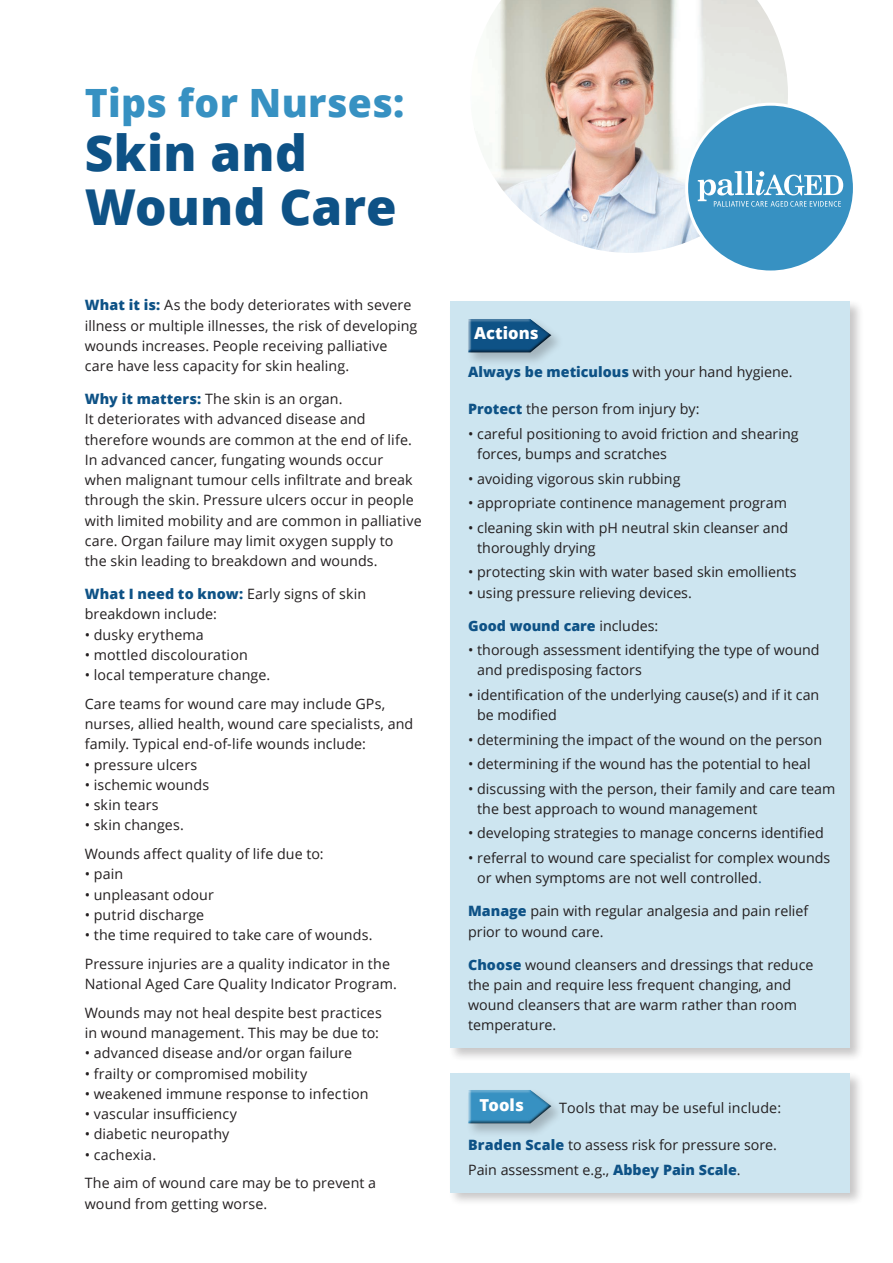
<style>
.page{position:relative;width:893px;height:1263px;background:#fff}
.page>*{position:absolute;margin:0;border:0;box-sizing:border-box;transform-origin:0 0}
.t1{font:800 49.5px/54px "Open Sans";letter-spacing:.005em;color:#0e5286}
.t2{font:800 39px "Open Sans";letter-spacing:.01em;color:#3791c2}
.t3{font:800 16.5px "Open Sans";color:#fff}
.t4{font:14.25px/20.2px "Open Sans";letter-spacing:.005em;color:#231f20}
.t5{font:800 14.25px "Open Sans";color:#0e5286}
.s1{font-weight:800;color:#0e5286}
.s2{font-weight:400;color:#231f20}
.s3{color:#0e5286}
</style>
<div class="page">
<div style="left:448px;top:299px;width:416px;height:763px;background:#231f20;opacity:.25"></div>
<div style="left:450px;top:302px;width:400px;height:746px;background:#cde5f0"></div>
<div style="left:448px;top:1071px;width:416px;height:135px;background:#231f20;opacity:.25"></div>
<div style="left:450px;top:1073px;width:400px;height:119px;background:#cde5f0"></div>
<div style="left:466px;top:1088px;width:98px;height:50px;background:#231f20;opacity:.25"></div>
<div style="left:468px;top:1087px;width:85px;height:36px;background:#231f20;opacity:.75"></div>
<div style="left:466px;top:317px;width:99px;height:50px;background:#231f20;opacity:.25"></div>
<div style="left:468px;top:317px;width:85px;height:36px;background:#231f20;opacity:.75"></div>
<img style="left:489px;top:0;width:299px;height:253px">
<div style="left:687px;top:104px;width:167px;height:168px;background:#3791c2;border-radius:50%"></div>
<svg style="left:698px;top:171px;width:145px;height:36px"></svg>
<h1 class="t2" style="left:85px;top:73px;width:321px">Tips for Nurses:</h1>
<h1 class="t1" style="left:85px;top:124px;width:314px">Skin and<br>Wound Care</h1>
<p class="t4" style="left:85px;top:295px;width:334px"><span class="s1">What it is:</span> As the body deteriorates with severe illness or multiple illnesses, the risk of developing wounds increases. People receiving palliative care have less capacity for skin healing.</p>
<p class="t4" style="left:85px;top:388px;width:338px"><span class="s1">Why it matters:</span> The skin is an organ.<br>It deteriorates with advanced disease and therefore wounds are common at the end of life.<br>In advanced cancer, fungating wounds occur when malignant tumour cells infiltrate and break through the skin. Pressure ulcers occur in people with limited mobility and are common in palliative care. Organ failure may limit oxygen supply to<br>the skin leading to breakdown and wounds.</p>
<p class="t4" style="left:85px;top:583px;width:283px"><span class="s1">What I need to know:</span> Early signs of skin breakdown include:</p>
<p class="t4" style="left:85px;top:624px;width:121px">• dusky erythema</p>
<p class="t4" style="left:85px;top:644px;width:165px">• mottled discolouration</p>
<p class="t4" style="left:85px;top:664px;width:187px">• local temperature change.</p>
<p class="t4" style="left:85px;top:693px;width:330px">Care teams for wound care may include GPs, nurses, allied health, wound care specialists, and family. Typical end-of-life wounds include:</p>
<p class="t4" style="left:85px;top:754px;width:114px">• pressure ulcers</p>
<p class="t4" style="left:85px;top:774px;width:126px">• ischemic wounds</p>
<p class="t4" style="left:85px;top:794px;width:75px">• skin tears</p>
<p class="t4" style="left:85px;top:815px;width:101px">• skin changes.</p>
<p class="t4" style="left:85px;top:843px;width:240px">Wounds affect quality of life due to:</p>
<p class="t4" style="left:85px;top:864px;width:40px">• pain</p>
<p class="t4" style="left:85px;top:884px;width:131px">• unpleasant odour</p>
<p class="t4" style="left:85px;top:904px;width:121px">• putrid discharge</p>
<p class="t4" style="left:85px;top:924px;width:289px">• the time required to take care of wounds.</p>
<p class="t4" style="left:85px;top:953px;width:314px">Pressure injuries are a quality indicator in the<br>National Aged Care Quality Indicator Program.</p>
<p class="t4" style="left:85px;top:1002px;width:299px">Wounds may not heal despite best practices in wound management. This may be due to:</p>
<p class="t4" style="left:85px;top:1043px;width:269px">• advanced disease and/or organ failure</p>
<p class="t4" style="left:85px;top:1063px;width:224px">• frailty or compromised mobility</p>
<p class="t4" style="left:85px;top:1083px;width:285px">• weakened immune response to infection</p>
<p class="t4" style="left:85px;top:1103px;width:154px">• vascular insufficiency</p>
<p class="t4" style="left:85px;top:1124px;width:146px">• diabetic neuropathy</p>
<p class="t4" style="left:85px;top:1144px;width:73px">• cachexia.</p>
<p class="t4" style="left:85px;top:1173px;width:293px">The aim of wound care may be to prevent a wound from getting worse.</p>
<h2 class="t3" style="left:474px;top:321px;width:66px">Actions</h2>
<p class="t4" style="left:468px;top:361px;width:326px"><span class="s1">Always be meticulous</span> with your hand hygiene.</p>
<p class="t4" style="left:468px;top:399px;width:233px"><span class="s1">Protect</span> the person from injury by:</p>
<p class="t4" style="left:477px;top:423px;width:323px;text-indent:-9px">• careful positioning to avoid friction and shearing forces, bumps and scratches</p>
<p class="t4" style="left:468px;top:468px;width:214px">• avoiding vigorous skin rubbing</p>
<p class="t4" style="left:468px;top:492px;width:320px">• appropriate continence management program</p>
<p class="t4" style="left:477px;top:517px;width:313px;text-indent:-9px">• cleaning skin with pH neutral skin cleanser and thoroughly drying</p>
<p class="t4" style="left:468px;top:562px;width:330px">• protecting skin with water based skin emollients</p>
<p class="t4" style="left:468px;top:582px;width:225px">• using pressure relieving devices.</p>
<p class="t5" style="left:468px;top:615px;width:192px">Good wound care <span class="s2">includes:</span></p>
<p class="t4" style="left:477px;top:639px;width:344px;text-indent:-9px">• thorough assessment identifying the type of wound and predisposing factors</p>
<p class="t4" style="left:477px;top:684px;width:344px;text-indent:-9px">• identification of the underlying cause(s) and if it can be modified</p>
<p class="t4" style="left:468px;top:729px;width:356px">• determining the impact of the wound on the person</p>
<p class="t4" style="left:468px;top:753px;width:344px">• determining if the wound has the potential to heal</p>
<p class="t4" style="left:477px;top:778px;width:360px;text-indent:-9px">• discussing with the person, their family and care team the best approach to wound management</p>
<p class="t4" style="left:468px;top:823px;width:357px">• developing strategies to manage concerns identified</p>
<p class="t4" style="left:477px;top:847px;width:355px;text-indent:-9px">• referral to wound care specialist for complex wounds or when symptoms are not well controlled<span class="s3">.</span></p>
<p class="t4" style="left:468px;top:900px;width:342px"><span class="s1">Manage</span> pain with regular analgesia and pain relief prior to wound care.</p>
<p class="t4" style="left:468px;top:954px;width:347px"><span class="s1">Choose</span> wound cleansers and dressings that reduce the pain and require less frequent changing, and wound cleansers that are warm rather than room temperature.</p>
<h2 class="t3" style="left:480px;top:1093px;width:46px">Tools</h2>
<p class="t4" style="left:559px;top:1097px;width:223px">Tools that may be useful include:</p>
<p class="t4" style="left:468px;top:1132px;width:310px;line-height:24.5px"><span class="s1">Braden Scale</span> to assess risk for pressure sore.<br>Pain assessment e.g., <span class="s1">Abbey Pain Scale</span>.</p>
</div>
